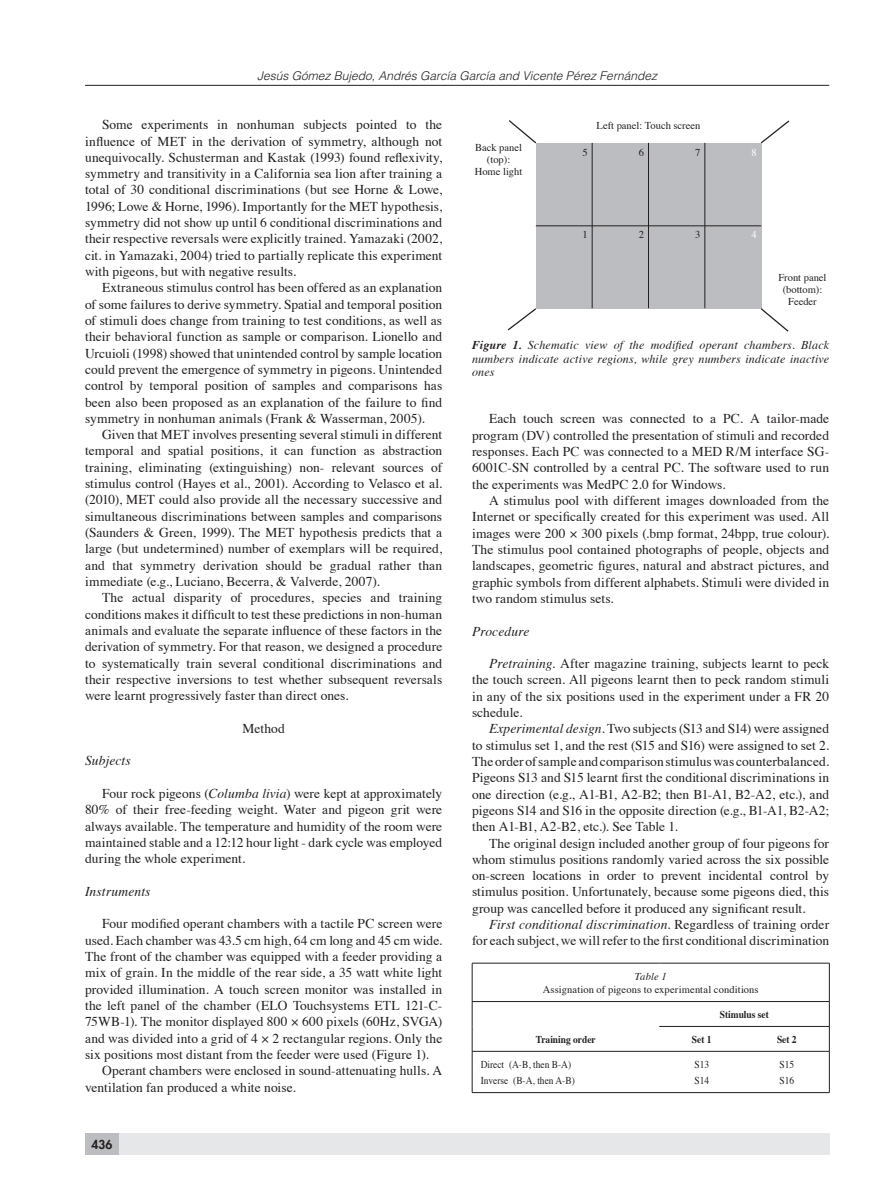
<style>
.page{position:relative;width:893px;height:1191px;background:#fff}
.page>*{position:absolute;margin:0;border:0;box-sizing:border-box;transform-origin:0 0}
.t1{font:13.5px/16.4px "Times";letter-spacing:.005em;color:#231f20;text-align:justify}
.t2{font:italic 13.5px "Times";letter-spacing:.01em;color:#231f20}
.t3{font:italic 12px/13.5px "Times";letter-spacing:.01em;color:#231f20;text-align:justify}
.t4{font:italic 300 12px "Helvetica LT Std";color:#231f20}
.t5{font:800 12px "Futura Std";color:#231f20}
.t6{font:10.5px/12px "Times";color:#231f20;text-align:center}
.t7{font:10.5px "Times";color:#231f20;scale:.9 1}
.t8{font:700 10.5px "Times";color:#231f20;scale:.9 1}
.t9{font:italic 10.5px "Times";letter-spacing:.015em;color:#231f20}
.t10{font:10.5px "Times";color:#fff}
.s1{font-style:italic}
.s2{font-weight:700}
</style>
<div class="page">
<hr style="left:85px;top:85px;width:744px;height:1px;background:#231f20">
<div style="left:85px;top:1133px;width:34px;height:21px;background:#bcbdc0"></div>
<div style="left:119px;top:1133px;width:710px;height:21px;background:#e6e7e9"></div>
<div style="left:536px;top:143px;width:225px;height:83px;background:#bcbdc0"></div>
<div style="left:536px;top:226px;width:225px;height:83px;background:#bcbdc0"></div>
<hr style="left:592px;top:143px;width:1px;height:165px;background:#231f20">
<hr style="left:648px;top:143px;width:1px;height:165px;background:#231f20">
<hr style="left:704px;top:143px;width:1px;height:165px;background:#231f20">
<hr style="left:536px;top:225px;width:225px;height:1px;background:#231f20">
<svg style="left:761px;top:120px;width:29px;height:25px"></svg>
<svg style="left:507px;top:308px;width:29px;height:23px"></svg>
<svg style="left:509px;top:120px;width:28px;height:24px"></svg>
<svg style="left:761px;top:307px;width:28px;height:25px"></svg>
<hr style="left:472px;top:963px;width:187px;height:1px;background:#231f20">
<hr style="left:472px;top:963px;width:1px;height:38px;background:#231f20">
<hr style="left:659px;top:963px;width:170px;height:1px;background:#231f20">
<hr style="left:829px;top:963px;width:1px;height:38px;background:#231f20">
<svg style="left:472px;top:1002px;width:1px;height:90px"></svg>
<svg style="left:829px;top:1001px;width:1px;height:91px"></svg>
<hr style="left:472px;top:1092px;width:357px;height:1px;background:#231f20">
<hr style="left:472px;top:1001px;width:357px;height:1px;background:#231f20">
<hr style="left:472px;top:1051px;width:357px;height:1px;background:#231f20">
<hr style="left:659px;top:1026px;width:170px;height:1px;background:#231f20">
<p class="t4" style="left:257px;top:71px;width:402px">Jesús Gómez Bujedo, Andrés García García and Vicente Pérez Fernández</p>
<p class="t1" style="left:85px;top:118px;width:359px;text-indent:17px">Some experiments in nonhuman subjects pointed to the influence of MET in the derivation of symmetry, although not unequivocally. Schusterman and Kastak (1993) found reflexivity, symmetry and transitivity in a California sea lion after training a total of 30 conditional discriminations (but see Horne &amp; Lowe, 1996; Lowe &amp; Horne, 1996). Importantly for the MET hypothesis, symmetry did not show up until 6 conditional discriminations and their respective reversals were explicitly trained. Yamazaki (2002, cit. in Yamazaki, 2004) tried to partially replicate this experiment with pigeons, but with negative results.</p>
<p class="t1" style="left:85px;top:281px;width:359px;text-indent:17px">Extraneous stimulus control has been offered as an explanation of some failures to derive symmetry. Spatial and temporal position of stimuli does change from training to test conditions, as well as their behavioral function as sample or comparison. Lionello and Urcuioli (1998) showed that unintended control by sample location could prevent the emergence of symmetry in pigeons. Unintended control by temporal position of samples and comparisons has been also been proposed as an explanation of the failure to find symmetry in nonhuman animals (Frank &amp; Wasserman, 2005).</p>
<p class="t1" style="left:85px;top:427px;width:359px;text-indent:17px">Given that MET involves presenting several stimuli in different temporal and spatial positions, it can function as abstraction training, eliminating (extinguishing) non- relevant sources of stimulus control (Hayes et al., 2001). According to Velasco et al. (2010), MET could also provide all the necessary successive and simultaneous discriminations between samples and comparisons (Saunders &amp; Green, 1999). The MET hypothesis predicts that a large (but undetermined) number of exemplars will be required, and that symmetry derivation should be gradual rather than immediate (e.g., Luciano, Becerra, &amp; Valverde, 2007).</p>
<p class="t1" style="left:85px;top:590px;width:359px;text-indent:17px">The actual disparity of procedures, species and training conditions makes it difficult to test these predictions in non-human animals and evaluate the separate influence of these factors in the derivation of symmetry. For that reason, we designed a procedure to systematically train several conditional discriminations and their respective inversions to test whether subsequent reversals were learnt progressively faster than direct ones.</p>
<p class="t1" style="left:242px;top:721px;width:44px">Method</p>
<p class="t2" style="left:85px;top:755px;width:47px">Subjects</p>
<p class="t1" style="left:85px;top:786px;width:359px;text-indent:17px">Four rock pigeons (<span class="s1">Columba livia</span>) were kept at approximately 80% of their free-feeding weight. Water and pigeon grit were always available. The temperature and humidity of the room were maintained stable and a 12:12 hour light - dark cycle was employed during the whole experiment.</p>
<p class="t2" style="left:85px;top:885px;width:67px">Instruments</p>
<p class="t1" style="left:85px;top:917px;width:359px;text-indent:17px">Four modified operant chambers with a tactile PC screen were used. Each chamber was 43.5 cm high, 64 cm long and 45 cm wide.<br>The front of the chamber was equipped with a feeder providing a mix of grain. In the middle of the rear side, a 35 watt white light provided illumination. A touch screen monitor was installed in the left panel of the chamber (ELO Touchsystems ETL 121-C-75WB-1). The monitor displayed 800 × 600 pixels (60Hz, SVGA) and was divided into a grid of 4 × 2 rectangular regions. Only the six positions most distant from the feeder were used (Figure 1).</p>
<p class="t1" style="left:85px;top:1063px;width:359px;text-indent:17px">Operant chambers were enclosed in sound-attenuating hulls. A ventilation fan produced a white noise.</p>
<p class="t5" style="left:92px;top:1139px;width:22px">436</p>
<p class="t6" style="left:475px;top:143px;width:49px">Back panel (top):<br>Home light</p>
<p class="t6" style="left:597px;top:120px;width:105px">Left panel: Touch screen</p>
<p class="t6" style="left:583px;top:147px;width:7px">5</p>
<p class="t6" style="left:639px;top:147px;width:7px">6</p>
<p class="t6" style="left:695px;top:147px;width:7px">7</p>
<p class="t10" style="left:752px;top:148px;width:7px">8</p>
<p class="t6" style="left:583px;top:230px;width:7px">1</p>
<p class="t6" style="left:639px;top:230px;width:7px">2</p>
<p class="t6" style="left:695px;top:230px;width:7px">3</p>
<p class="t10" style="left:752px;top:231px;width:7px">4</p>
<p class="t6" style="left:778px;top:272px;width:50px">Front panel (bottom):<br>Feeder</p>
<p class="t3" style="left:472px;top:339px;width:359px"><span class="s2">Figure 1.</span> Schematic view of the modified operant chambers. Black numbers indicate active regions, while grey numbers indicate inactive ones</p>
<p class="t1" style="left:472px;top:412px;width:359px;text-indent:17px">Each touch screen was connected to a PC. A tailor-made program (DV) controlled the presentation of stimuli and recorded responses. Each PC was connected to a MED R/M interface SG-6001C-SN controlled by a central PC. The software used to run the experiments was MedPC 2.0 for Windows.</p>
<p class="t1" style="left:472px;top:493px;width:359px;text-indent:17px">A stimulus pool with different images downloaded from the Internet or specifically created for this experiment was used. All images were 200 × 300 pixels (.bmp format, 24bpp, true colour).<br>The stimulus pool contained photographs of people, objects and landscapes, geometric figures, natural and abstract pictures, and graphic symbols from different alphabets. Stimuli were divided in two random stimulus sets.</p>
<p class="t2" style="left:472px;top:625px;width:59px">Procedure</p>
<p class="t1" style="left:472px;top:656px;width:359px;text-indent:17px"><span class="s1">Pretraining</span>. After magazine training, subjects learnt to peck the touch screen. All pigeons learnt then to peck random stimuli in any of the six positions used in the experiment under a FR 20 schedule.</p>
<p class="t1" style="left:472px;top:722px;width:359px;text-indent:17px"><span class="s1">Experimental design</span>. Two subjects (S13 and S14) were assigned to stimulus set 1, and the rest (S15 and S16) were assigned to set 2.<br>The order of sample and comparison stimulus was counterbalanced.<br>Pigeons S13 and S15 learnt first the conditional discriminations in one direction (e.g., A1-B1, A2-B2; then B1-A1, B2-A2, etc.), and pigeons S14 and S16 in the opposite direction (e.g., B1-A1, B2-A2; then A1-B1, A2-B2, etc.). See Table 1.</p>
<p class="t1" style="left:472px;top:836px;width:359px;text-indent:17px">The original design included another group of four pigeons for whom stimulus positions randomly varied across the six possible on-screen locations in order to prevent incidental control by stimulus position. Unfortunately, because some pigeons died, this group was cancelled before it produced any significant result.</p>
<p class="t1" style="left:472px;top:917px;width:359px;text-align:right"><span class="s1">First conditional discrimination</span>. Regardless of training order for each subject, we will refer to the first conditional discrimination</p>
<p class="t9" style="left:635px;top:971px;width:33px">Table 1</p>
<p class="t6" style="left:543px;top:984px;width:217px">Assignation of pigeons to experimental conditions</p>
<p class="t8" style="left:720px;top:1010px;width:56px">Stimulus set</p>
<p class="t8" style="left:536px;top:1035px;width:68px">Training order</p>
<p class="t8" style="left:692px;top:1035px;width:23px">Set 1</p>
<p class="t8" style="left:777px;top:1035px;width:23px">Set 2</p>
<p class="t7" style="left:481px;top:1059px;width:102px">Direct (A-B, then B-A)</p>
<p class="t7" style="left:694px;top:1059px;width:18px">S13</p>
<p class="t7" style="left:779px;top:1059px;width:18px">S15</p>
<p class="t7" style="left:481px;top:1076px;width:106px">Inverse (B-A, then A-B)</p>
<p class="t7" style="left:694px;top:1076px;width:18px">S14</p>
<p class="t7" style="left:779px;top:1076px;width:18px">S16</p>
</div>
